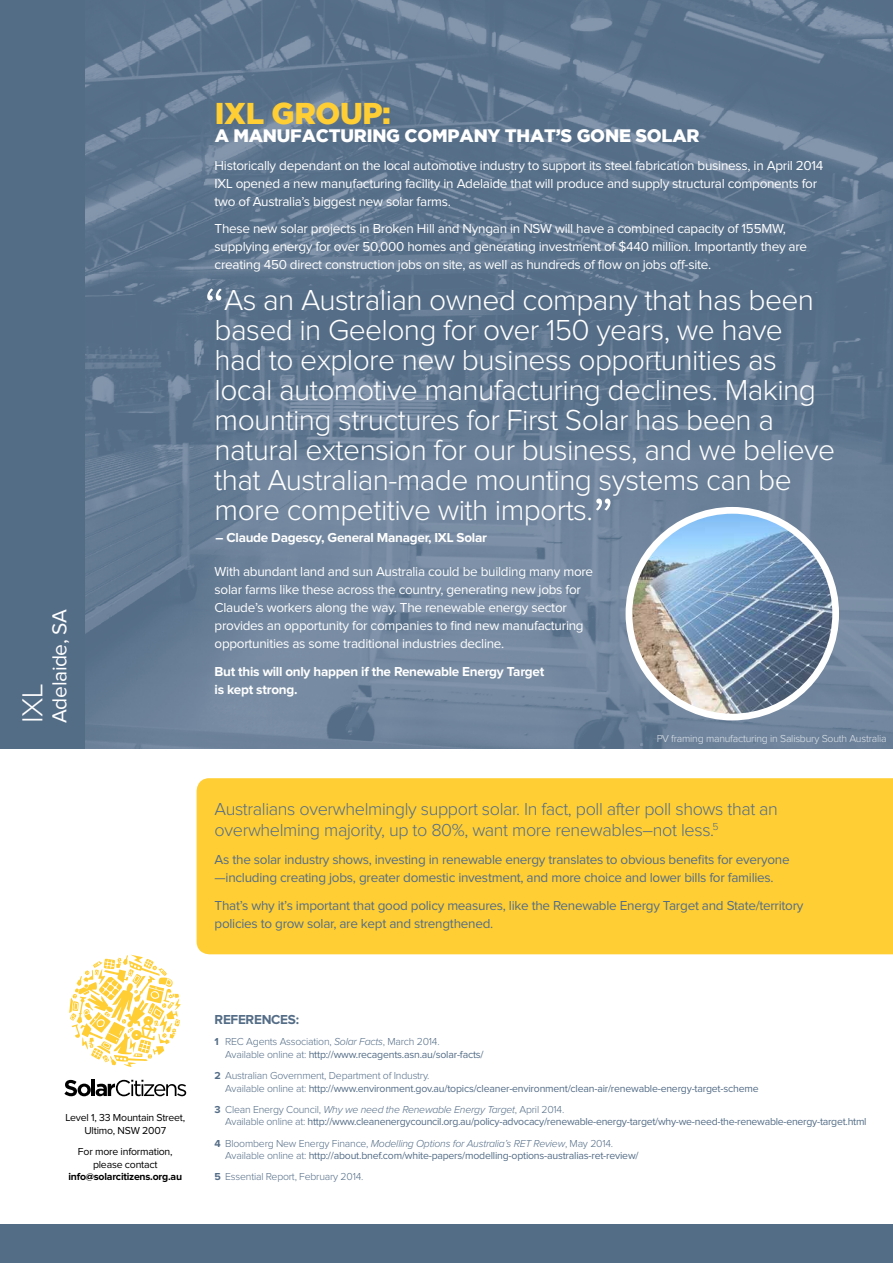
<style>
.page{position:relative;width:893px;height:1263px;background:#fff}
.page>*{position:absolute;margin:0;border:0;box-sizing:border-box;transform-origin:0 0}
.t1{font:300 60px "Proxima Nova";color:#fff}
.t2{font:300 30px/30px "Proxima Nova";letter-spacing:-.02em;color:#fff}
.t3{font:900 30px "Gotham";letter-spacing:-.01em;color:#ffce35}
.t4{font:21px "Proxima Nova";letter-spacing:-.02em;color:#fff}
.t5{font:300 18px/21.6px "Proxima Nova";letter-spacing:-.02em;color:#546d87}
.t6{font:900 18px "Gotham";letter-spacing:-.01em;color:#fff}
.t7{font:13.5px/18px "Proxima Nova";letter-spacing:-.02em;color:#fff}
.t8{font:13.5px/18px "Proxima Nova";letter-spacing:-.02em;color:#546d87}
.t9{font:700 13.5px/18px "Proxima Nova";letter-spacing:-.02em;color:#fff}
.t10{font:700 13.5px "Proxima Nova";letter-spacing:-.02em;color:#546d87}
.t11{font:10.5px/12.6px "Proxima Nova";letter-spacing:-.02em;color:#546d87}
.t12{font:300 10.5px/12.6px "Proxima Nova";letter-spacing:-.02em;color:#546d87}
.t13{font:10.5px/12.6px "Proxima Nova";letter-spacing:-.02em;color:#000;text-align:center}
.t14{font:300 10.5px "Proxima Nova";letter-spacing:-.02em;color:#fff}
.t15{font:700 10.5px "Proxima Nova";letter-spacing:-.02em;color:#000}
.s1{font-size:60px}
.s2{font-weight:700}
.s3{font-style:italic}
.s4{font-weight:400}
.s5{font-weight:300}
.s6{font-weight:300;font-style:italic}
</style>
<div class="page">
<div style="left:197px;top:778px;width:696px;height:176px;background:#ffce35"></div>
<img style="left:85px;top:0;width:808px;height:748px">
<div style="left:0;top:1225px;width:893px;height:38px;background:#546d87"></div>
<svg style="left:69px;top:955px;width:112px;height:112px"></svg>
<hr style="left:91px;top:1079px;width:4px;height:17px;background:#000">
<svg style="left:64px;top:1080px;width:122px;height:16px"></svg>
<div style="left:0;top:0;width:85px;height:748px;background:#546d87"></div>
<img style="left:629px;top:510px;width:207px;height:207px;border-radius:101px">
<div style="left:626px;top:507px;width:213px;height:213px;border:7px solid #fff;border-radius:50%"></div>
<h2 class="t2" style="left:19px;top:723px;width:41px;rotate:-90deg">IXL</h2>
<h3 class="t4" style="left:50px;top:723px;width:115px;rotate:-90deg">Adelaide, SA</h3>
<h2 class="t3" style="left:215px;top:96px;width:178px">IXL GROUP:</h2>
<h3 class="t6" style="left:215px;top:125px;width:486px">A MANUFACTURING COMPANY THAT’S GONE SOLAR</h3>
<p class="t7" style="left:215px;top:157px;width:610px">Historically dependant on the local automotive industry to support its steel fabrication business, in April 2014<br>IXL opened a new manufacturing facility in Adelaide that will produce and supply structural components for two of Australia’s biggest new solar farms.</p>
<p class="t7" style="left:215px;top:221px;width:594px">These new solar projects in Broken Hill and Nyngan in NSW will have a combined capacity of 155MW, supplying energy for over 50,000 homes and generating investment of $440 million. Importantly they are creating 450 direct construction jobs on site, as well as hundreds of flow on jobs off-site.</p>
<p class="t2" style="left:214px;top:286px;width:622px;text-indent:-11px"><span class="s1">“</span>As an Australian owned company that has been based in Geelong for over 150 years, we have had to explore new business opportunities as local automotive manufacturing declines. Making mounting structures for First Solar has been a natural extension for our business, and we believe that Australian-made mounting systems can be more competitive with imports.</p>
<p class="t9" style="left:216px;top:529px;width:273px">– Claude Dagescy, General Manager, IXL Solar</p>
<h1 class="t1" style="left:592px;top:492px;width:23px">”</h1>
<p class="t7" style="left:215px;top:563px;width:380px">With abundant land and sun Australia could be building many more solar farms like these across the country, generating new jobs for Claude’s workers along the way. The renewable energy sector provides an opportunity for companies to find new manufacturing opportunities as some traditional industries decline.</p>
<p class="t9" style="left:215px;top:663px;width:331px">But this will only happen if the Renewable Energy Target is kept strong.</p>
<p class="t14" style="left:656px;top:734px;width:232px">PV framing manufacturing in Salisbury South Australia</p>
<h3 class="t5" style="left:215px;top:798px;width:565px">Australians overwhelmingly support solar. In fact, poll after poll shows that an overwhelming majority, up to 80%, want more renewables–not less.<sup>5</sup></h3>
<p class="t8" style="left:215px;top:851px;width:576px">As the solar industry shows, investing in renewable energy translates to obvious benefits for everyone —including creating jobs, greater domestic investment, and more choice and lower bills for families.</p>
<p class="t8" style="left:215px;top:897px;width:590px">That’s why it’s important that good policy measures, like the Renewable Energy Target and State/territory policies to grow solar, are kept and strengthened.</p>
<p class="t13" style="left:65px;top:1112px;width:121px">Level 1, 33 Mountain Street,<br>Ultimo, NSW 2007</p>
<p class="t13" style="left:78px;top:1146px;width:96px">For more information, please contact</p>
<p class="t15" style="left:68px;top:1172px;width:115px">info@solarcitizens.org.au</p>
<p class="t10" style="left:215px;top:1014px;width:86px">REFERENCES:</p>
<p class="t12" style="left:225px;top:1036px;width:260px;text-indent:-11px"><span class="s2">1</span> REC Agents Association, <span class="s3">Solar Facts</span>, March 2014.<br>Available online at: <span class="s4">http://www.recagents.asn.au/solar-facts/</span></p>
<p class="t11" style="left:225px;top:1070px;width:535px;text-indent:-11px"><span class="s2">2</span> <span class="s5">Australian Government, Department of Industry.<br>Available online at:</span> http://www.environment.gov.au/topics/cleaner-environment/clean-air/renewable-energy-target-scheme</p>
<p class="t11" style="left:225px;top:1103px;width:643px;text-indent:-11px"><span class="s2">3</span> <span class="s5">Clean Energy Council,</span> <span class="s6">Why we need the Renewable Energy Target</span><span class="s5">, April 2014.<br>Available online at:</span> http://www.cleanenergycouncil.org.au/policy-advocacy/renewable-energy-target/why-we-need-the-renewable-energy-target.html</p>
<p class="t11" style="left:225px;top:1137px;width:415px;text-indent:-11px"><span class="s2">4</span> <span class="s5">Bloomberg New Energy Finance,</span> <span class="s6">Modelling Options for Australia’s RET Review</span><span class="s5">, May 2014.<br>Available online at:</span> http://about.bnef.com/white-papers/modelling-options-australias-ret-review/</p>
<p class="t12" style="left:215px;top:1171px;width:150px"><span class="s2">5</span> Essential Report, February 2014.</p>
</div>
